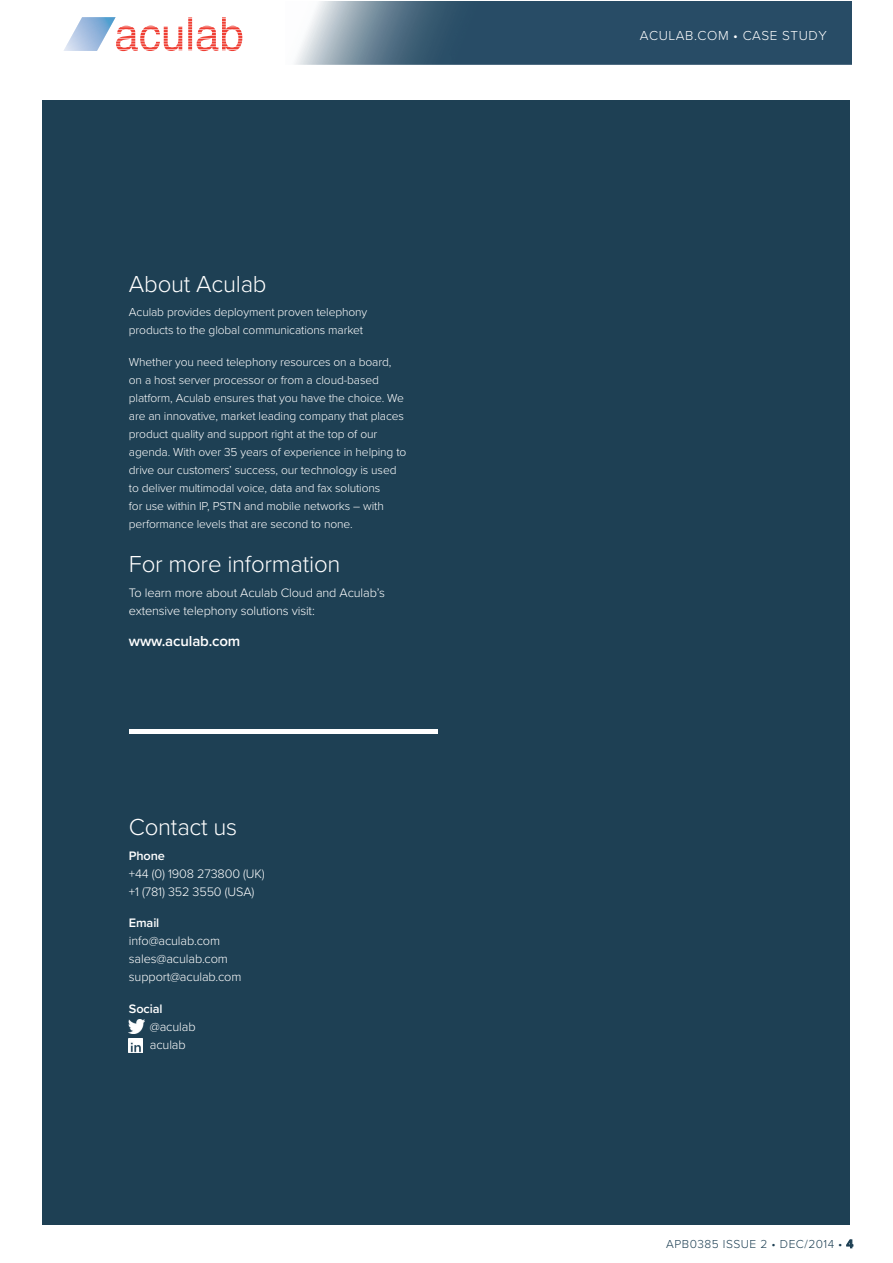
<style>
.page{position:relative;width:893px;height:1263px;background:#fff}
.page>*{position:absolute;margin:0;border:0;box-sizing:border-box;transform-origin:0 0}
.t1{font:300 24px "Proxima Nova";letter-spacing:-.01em;color:#fff}
.t2{font:600 15px "Proxima Nova";letter-spacing:-.01em;color:#fff}
.t3{font:300 13.5px "Proxima Nova";letter-spacing:.04em;color:#fff}
.t4{font:300 12.75px/18px "Proxima Nova";letter-spacing:-.01em;color:#fff}
.t5{font:600 12.75px "Proxima Nova";letter-spacing:-.01em;color:#fff}
.t6{font:300 12px/18px "Proxima Nova";letter-spacing:-.01em;color:#fff}
.t7{font:300 12px "Proxima Nova";letter-spacing:.04em;color:#1e4054}
.s1{font-weight:600}
</style>
<div class="page">
<img style="left:203px;top:2px;width:649px;height:63px">
<svg style="left:188px;top:17px;width:54px;height:34px"></svg>
<svg style="left:64px;top:17px;width:118px;height:35px"></svg>
<div style="left:43px;top:100px;width:807px;height:1125px;background:#1e4054"></div>
<hr style="left:129px;top:729px;width:308px;height:4px;background:#fff">
<img style="left:129px;top:1020px;width:15px;height:13px">
<img style="left:129px;top:1038px;width:14px;height:14px">
<h1 class="t1" style="left:129px;top:266px;width:139px">About Aculab</h1>
<p class="t6" style="left:129px;top:303px;width:240px">Aculab provides deployment proven telephony products to the global communications market</p>
<p class="t6" style="left:129px;top:352px;width:279px">Whether you need telephony resources on a board, on a host server processor or from a cloud-based platform, Aculab ensures that you have the choice. We are an innovative, market leading company that places product quality and support right at the top of our agenda. With over 35 years of experience in helping to drive our customers’ success, our technology is used to deliver multimodal voice, data and fax solutions<br>for use within IP, PSTN and mobile networks – with performance levels that are second to none.</p>
<h1 class="t1" style="left:129px;top:546px;width:213px">For more information</h1>
<p class="t4" style="left:129px;top:583px;width:257px">To learn more about Aculab Cloud and Aculab’s extensive telephony solutions visit:</p>
<p class="t2" style="left:129px;top:630px;width:113px">www.aculab.com</p>
<h1 class="t1" style="left:129px;top:809px;width:110px">Contact us</h1>
<p class="t5" style="left:129px;top:846px;width:38px">Phone</p>
<p class="t4" style="left:129px;top:864px;width:137px">+44 (0) 1908 273800 (UK) +1 (781) 352 3550 (USA)</p>
<p class="t5" style="left:129px;top:913px;width:32px">Email</p>
<p class="t4" style="left:129px;top:931px;width:114px">info@aculab.com sales@aculab.com support@aculab.com</p>
<p class="t5" style="left:129px;top:999px;width:35px">Social</p>
<p class="t4" style="left:150px;top:1017px;width:47px">@aculab aculab</p>
<p class="t3" style="left:640px;top:25px;width:188px">ACULAB.COM • CASE STUDY</p>
<p class="t7" style="left:666px;top:1235px;width:189px">APB0385 ISSUE 2 • DEC/2014 • <span class="s1">4</span></p>
</div>
